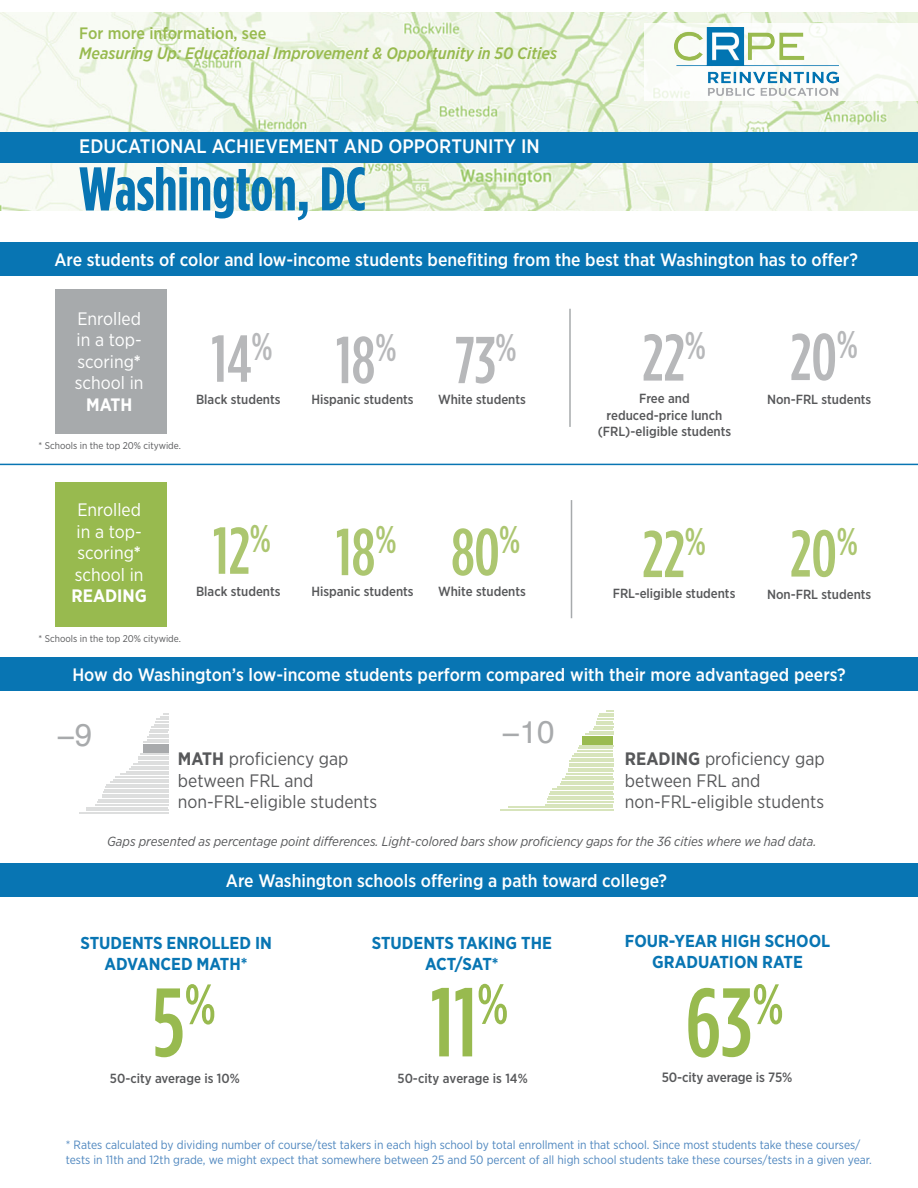
<style>
.page{position:relative;width:918px;height:1188px;background:#fff}
.page>*{position:absolute;margin:0;border:0;box-sizing:border-box;transform-origin:0 0}
.number{font:500 97.5px "Gotham Condensed";color:#98ba4f}
.number-2{font:500 66.15px "Gotham Condensed";color:#b7b8ba}
.number-3{font:500 66.15px "Gotham Condensed";color:#acc670}
.t1{font:700 61.5px "Gotham Condensed";color:#0875b3}
.t2{font:31.5px "Helvetica";color:#a8aaac}
.t3{font:500 19.5px "Gotham Narrow";color:#fff}
.t4{font:500 18px "Gotham Narrow";color:#fff}
.t5{font:18px "Gotham Narrow";color:#57585a}
.t6{font:18px/21.6px "Gotham Narrow";color:#fff;text-align:center}
.t7{font:700 17.25px/20.7px "Gotham Narrow";color:#0875b3;text-align:center}
.number-4{font:italic 500 16.5px "Gotham Narrow";color:#98ba4f}
.number-5{font:500 16.5px "Gotham Narrow";color:#98ba4f}
.text{font:500 13.5px "Gotham Narrow";letter-spacing:-.01em;color:#57585a}
.text-2{font:500 13.2px "Gotham Narrow";color:#57585a}
.text-3{font:italic 13.2px "Gotham Narrow";color:#57585a}
.text-4{font:12px/14.4px "Gotham Narrow";color:#4f87bf}
.text-5{font:9.75px "Gotham Narrow";color:#57585a}
.s1{font-weight:700}
</style>
<div class="page">
<img style="left:0;top:12px;width:918px;height:199px">
<div style="left:0;top:242px;width:918px;height:33px;background:#0875b3"></div>
<div style="left:0;top:657px;width:918px;height:33px;background:#0875b3"></div>
<div style="left:0;top:863px;width:918px;height:34px;background:#0875b3"></div>
<div style="left:645px;top:23px;width:273px;height:78px;background:#fbfcf8"></div>
<img style="left:674px;top:28px;width:164px;height:67px">
<div style="left:0;top:133px;width:918px;height:30px;background:#0875b3"></div>
<div style="left:55px;top:289px;width:111px;height:145px;background:#a7aaac"></div>
<div style="left:55px;top:482px;width:111px;height:145px;background:#98ba4f"></div>
<hr style="left:0;top:464px;width:918px;height:1px;background:#0875b3">
<hr style="left:569px;top:309px;width:2px;height:118px;background:#a7aaac">
<hr style="left:571px;top:500px;width:1px;height:118px;background:#a7aaac">
<hr style="left:79px;top:812px;width:89px;height:1px;background:#dddede">
<hr style="left:86px;top:809px;width:82px;height:2px;background:#dddede">
<hr style="left:86px;top:807px;width:82px;height:1px;background:#dddede">
<hr style="left:95px;top:804px;width:73px;height:2px;background:#dddede">
<hr style="left:97px;top:802px;width:71px;height:1px;background:#dddede">
<hr style="left:98px;top:799px;width:70px;height:2px;background:#dddede">
<hr style="left:102px;top:797px;width:66px;height:1px;background:#dddede">
<hr style="left:102px;top:794px;width:66px;height:2px;background:#dddede">
<hr style="left:103px;top:791px;width:65px;height:2px;background:#dddede">
<hr style="left:104px;top:789px;width:64px;height:2px;background:#dddede">
<hr style="left:105px;top:786px;width:63px;height:2px;background:#dddede">
<hr style="left:106px;top:784px;width:62px;height:1px;background:#dddede">
<hr style="left:110px;top:781px;width:58px;height:2px;background:#dddede">
<hr style="left:113px;top:779px;width:55px;height:1px;background:#dddede">
<hr style="left:115px;top:776px;width:53px;height:2px;background:#dddede">
<hr style="left:120px;top:774px;width:48px;height:1px;background:#dddede">
<hr style="left:126px;top:771px;width:42px;height:2px;background:#dddede">
<hr style="left:129px;top:768px;width:39px;height:2px;background:#dddede">
<hr style="left:131px;top:766px;width:37px;height:2px;background:#dddede">
<hr style="left:133px;top:763px;width:35px;height:2px;background:#dddede">
<hr style="left:138px;top:761px;width:30px;height:1px;background:#dddede">
<hr style="left:138px;top:758px;width:30px;height:2px;background:#dddede">
<hr style="left:138px;top:756px;width:30px;height:1px;background:#dddede">
<hr style="left:140px;top:753px;width:28px;height:2px;background:#dddede">
<div style="left:143px;top:744px;width:25px;height:8px;background:#a8aaac"></div>
<svg style="left:143px;top:742px;width:25px;height:1px"></svg>
<hr style="left:147px;top:739px;width:21px;height:2px;background:#dddede">
<hr style="left:147px;top:736px;width:21px;height:2px;background:#dddede">
<svg style="left:149px;top:713px;width:19px;height:23px"></svg>
<hr style="left:500px;top:809px;width:113px;height:1px;background:#d7e4bb">
<hr style="left:509px;top:806px;width:104px;height:2px;background:#d7e4bb">
<hr style="left:546px;top:804px;width:67px;height:1px;background:#d7e4bb">
<hr style="left:547px;top:801px;width:66px;height:2px;background:#d7e4bb">
<hr style="left:547px;top:799px;width:66px;height:1px;background:#d7e4bb">
<hr style="left:548px;top:796px;width:65px;height:2px;background:#d7e4bb">
<hr style="left:549px;top:794px;width:64px;height:1px;background:#d7e4bb">
<hr style="left:550px;top:791px;width:63px;height:2px;background:#d7e4bb">
<hr style="left:552px;top:788px;width:61px;height:2px;background:#d7e4bb">
<hr style="left:557px;top:786px;width:56px;height:2px;background:#d7e4bb">
<hr style="left:560px;top:783px;width:53px;height:2px;background:#d7e4bb">
<hr style="left:561px;top:781px;width:52px;height:1px;background:#d7e4bb">
<hr style="left:562px;top:778px;width:51px;height:2px;background:#d7e4bb">
<hr style="left:566px;top:776px;width:47px;height:1px;background:#d7e4bb">
<hr style="left:567px;top:773px;width:46px;height:2px;background:#d7e4bb">
<hr style="left:568px;top:771px;width:45px;height:1px;background:#d7e4bb">
<hr style="left:568px;top:768px;width:45px;height:2px;background:#d7e4bb">
<hr style="left:569px;top:765px;width:44px;height:2px;background:#d7e4bb">
<hr style="left:569px;top:763px;width:44px;height:2px;background:#d7e4bb">
<hr style="left:569px;top:760px;width:44px;height:2px;background:#d7e4bb">
<hr style="left:571px;top:758px;width:42px;height:1px;background:#d7e4bb">
<hr style="left:573px;top:755px;width:40px;height:2px;background:#d7e4bb">
<hr style="left:575px;top:753px;width:38px;height:1px;background:#d7e4bb">
<hr style="left:577px;top:750px;width:36px;height:2px;background:#d7e4bb">
<hr style="left:578px;top:748px;width:35px;height:1px;background:#d7e4bb">
<hr style="left:579px;top:745px;width:34px;height:2px;background:#d7e4bb">
<div style="left:582px;top:736px;width:31px;height:8px;background:#9abb50"></div>
<hr style="left:585px;top:733px;width:28px;height:2px;background:#d7e4bb">
<hr style="left:589px;top:731px;width:24px;height:2px;background:#d7e4bb">
<hr style="left:593px;top:728px;width:20px;height:2px;background:#d7e4bb">
<svg style="left:594px;top:710px;width:19px;height:17px"></svg>
<p class="number-5" style="left:79px;top:23px;width:189px">For more information, see</p>
<p class="number-4" style="left:79px;top:43px;width:479px">Measuring Up: Educational Improvement &amp; Opportunity in 50 Cities</p>
<p class="t3" style="left:79px;top:134px;width:462px">EDUCATIONAL ACHIEVEMENT AND OPPORTUNITY IN</p>
<p class="t1" style="left:79px;top:154px;width:289px">Washington, DC</p>
<h1 class="t4" style="left:54px;top:248px;width:805px">Are students of color and low-income students benefiting from the best that Washington has to offer?</h1>
<p class="t6" style="left:75px;top:307px;width:70px">Enrolled in a top&shy;scoring<span class="s1">* </span>school in<br><span class="s1">MATH</span></p>
<p class="text-5" style="left:39px;top:439px;width:144px">* Schools in the top 20% citywide.</p>
<p class="number-2" style="left:211px;top:322px;width:63px">14<sup>%</sup></p>
<p class="text-2" style="left:196px;top:391px;width:86px">Black students</p>
<p class="t6" style="left:72px;top:498px;width:77px">Enrolled in a top&shy;scoring<span class="s1">* </span>school in<br><span class="s1">READING</span></p>
<p class="text-5" style="left:39px;top:633px;width:144px">* Schools in the top 20% citywide.</p>
<p class="number-3" style="left:213px;top:514px;width:60px">12<sup>%</sup></p>
<p class="text-2" style="left:196px;top:583px;width:86px">Black students</p>
<p class="number-2" style="left:336px;top:323px;width:62px">18<sup>%</sup></p>
<p class="text-2" style="left:311px;top:391px;width:104px">Hispanic students</p>
<p class="number-2" style="left:455px;top:323px;width:63px">73<sup>%</sup></p>
<p class="text-2" style="left:438px;top:391px;width:89px">White students</p>
<p class="number-3" style="left:336px;top:515px;width:62px">18<sup>%</sup></p>
<p class="text-2" style="left:311px;top:583px;width:104px">Hispanic students</p>
<p class="number-3" style="left:451px;top:515px;width:71px">80<sup>%</sup></p>
<p class="text-2" style="left:438px;top:583px;width:89px">White students</p>
<p class="number-2" style="left:642px;top:321px;width:65px">22<sup>%</sup></p>
<p class="text-2" style="left:639px;top:390px;width:52px">Free and</p>
<p class="text-2" style="left:607px;top:407px;width:117px">reduced-price lunch</p>
<p class="text-2" style="left:598px;top:423px;width:135px">(FRL)-eligible students</p>
<p class="number-2" style="left:790px;top:320px;width:70px">20<sup>%</sup></p>
<p class="text-2" style="left:767px;top:391px;width:106px">Non-FRL students</p>
<p class="number-3" style="left:642px;top:517px;width:65px">22<sup>%</sup></p>
<p class="text-2" style="left:613px;top:585px;width:124px">FRL-eligible students</p>
<p class="number-3" style="left:790px;top:517px;width:70px">20<sup>%</sup></p>
<p class="text-2" style="left:767px;top:586px;width:106px">Non-FRL students</p>
<h1 class="t4" style="left:72px;top:663px;width:775px">How do Washington’s low-income students perform compared with their more advantaged peers?</h1>
<p class="t2" style="left:57px;top:710px;width:37px">−9</p>
<p class="t2" style="left:501px;top:707px;width:55px">−10</p>
<p class="t5" style="left:178px;top:748px;width:172px"><span class="s1">MATH</span> proficiency gap</p>
<p class="t5" style="left:178px;top:769px;width:137px">between FRL and</p>
<p class="t5" style="left:178px;top:791px;width:201px">non-FRL-eligible students</p>
<p class="t5" style="left:625px;top:748px;width:201px"><span class="s1">READING</span> proficiency gap</p>
<p class="t5" style="left:625px;top:769px;width:137px">between FRL and</p>
<p class="t5" style="left:625px;top:791px;width:201px">non-FRL-eligible students</p>
<p class="text-3" style="left:107px;top:833px;width:711px">Gaps presented as percentage point differences. Light-colored bars show proficiency gaps for the 36 cities where we had data.</p>
<h1 class="t4" style="left:226px;top:870px;width:443px">Are Washington schools offering a path toward college?</h1>
<p class="t7" style="left:80px;top:932px;width:193px">STUDENTS ENROLLED IN<br>ADVANCED MATH*</p>
<p class="t7" style="left:372px;top:932px;width:182px">STUDENTS TAKING THE<br>ACT/SAT*</p>
<p class="number" style="left:152px;top:969px;width:65px">5<sup>%</sup></p>
<p class="number" style="left:431px;top:968px;width:79px">11<sup>%</sup></p>
<p class="text-2" style="left:110px;top:1070px;width:131px">50-city average is 10%</p>
<p class="text-2" style="left:398px;top:1070px;width:132px">50-city average is 14%</p>
<p class="t7" style="left:625px;top:930px;width:207px">FOUR-YEAR HIGH SCHOOL<br>GRADUATION RATE</p>
<p class="number" style="left:686px;top:969px;width:100px">63<sup>%</sup></p>
<p class="text" style="left:662px;top:1069px;width:132px">50-city average is 75%</p>
<p class="text-4" style="left:66px;top:1138px;width:808px">* Rates calculated by dividing number of course/test takers in each high school by total enrollment in that school. Since most students take these courses/ tests in 11th and 12th grade, we might expect that somewhere between 25 and 50 percent of all high school students take these courses/tests in a given year.</p>
</div>
